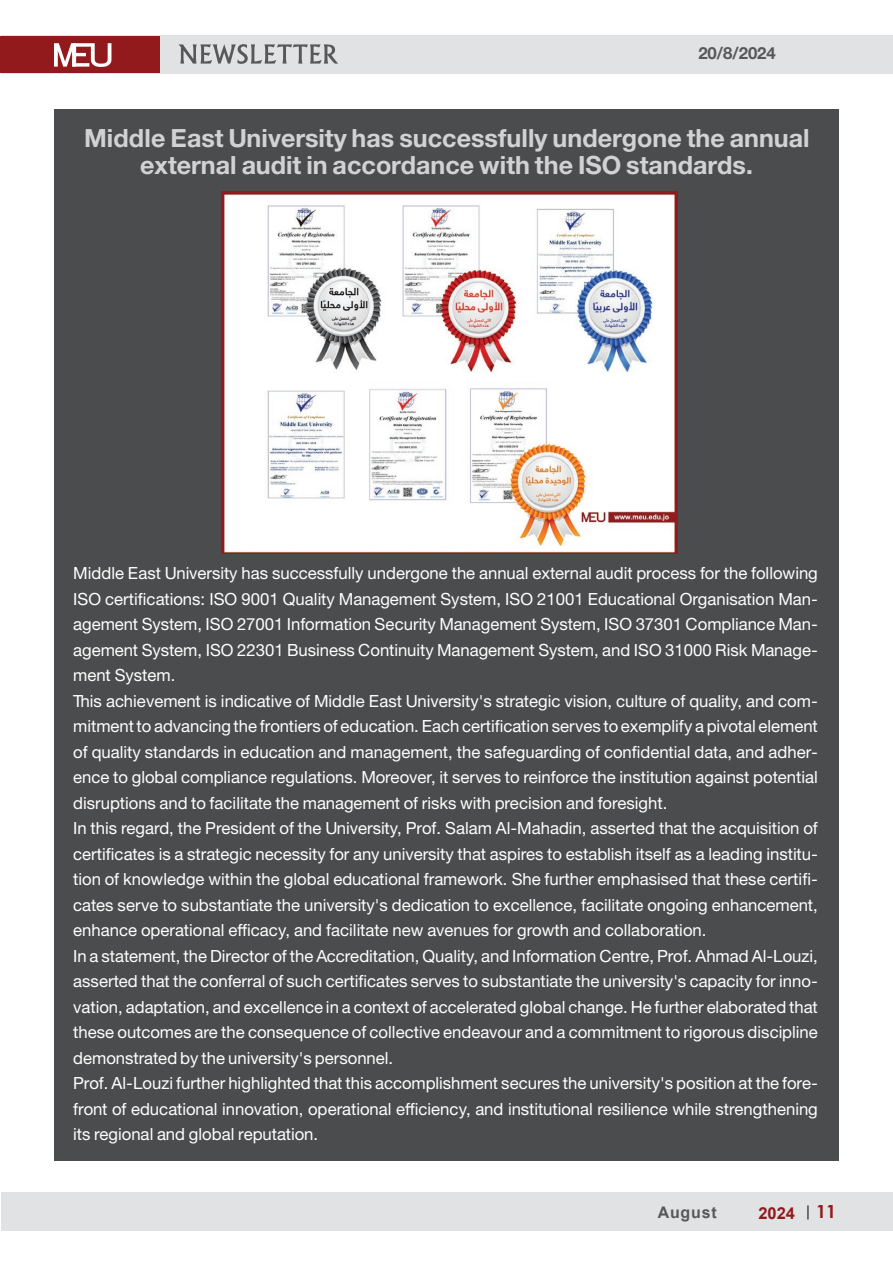
<style>
.page{position:relative;width:893px;height:1263px;background:#fff}
.page>*{position:absolute;margin:0;border:0;box-sizing:border-box;transform-origin:0 0}
.t1{font:700 27px/27px "Bahij Helvetica Neue";color:#d1d2d4;text-align:center}
.t2{font:18px/25.5px "Bahij Helvetica Neue";color:#fff}
.t3{font:700 18px "Bahij Helvetica Neue";color:#57585a}
.t4{font:700 18px "Century Gothic";color:#921a1d}
.t5{font:700 16.5px "Arial";color:#921a1d}
.t6{font:700 16.05px "Arial";letter-spacing:.05em;color:#57585a}
</style>
<div class="page">
<div style="left:1px;top:1192px;width:892px;height:38px;background:#e1e2e4"></div>
<div style="left:1px;top:35px;width:892px;height:38px;background:#e1e2e4"></div>
<div style="left:1px;top:36px;width:159px;height:36px;background:#921a1d"></div>
<svg style="left:54px;top:43px;width:57px;height:24px"></svg>
<svg style="left:807px;top:1205px;width:2px;height:14px"></svg>
<svg style="left:179px;top:44px;width:159px;height:20px"></svg>
<div style="left:54px;top:109px;width:785px;height:1052px;background:#4b4c4d"></div>
<img style="left:221px;top:192px;width:456px;height:362px">
<p class="t3" style="left:698px;top:42px;width:79px">20/8/2024</p>
<h1 class="t1" style="left:84px;top:125px;width:727px">Middle East University has successfully undergone the annual external audit in accordance with the ISO standards.</h1>
<p class="t2" style="left:73px;top:560px;width:746px">Middle East University has successfully undergone the annual external audit process for the following</p>
<p class="t2" style="left:73px;top:586px;width:746px">ISO certifications: ISO 9001 Quality Management System, ISO 21001 Educational Organisation Man-</p>
<p class="t2" style="left:73px;top:611px;width:746px">agement System, ISO 27001 Information Security Management System, ISO 37301 Compliance Man-</p>
<p class="t2" style="left:73px;top:637px;width:746px">agement System, ISO 22301 Business Continuity Management System, and ISO 31000 Risk Manage-</p>
<p class="t2" style="left:73px;top:662px;width:104px">ment System.</p>
<p class="t2" style="left:73px;top:688px;width:746px">This achievement is indicative of Middle East University s' strategic vision, culture of quality, and com-</p>
<p class="t2" style="left:73px;top:713px;width:746px">mitmenttoadvancingthefrontiersofeducation.Eachcertificationservestoexemplifyapivotalelement</p>
<p class="t2" style="left:73px;top:739px;width:746px">of quality standards in education and management, the safeguarding of confidential data, and adher-</p>
<p class="t2" style="left:73px;top:790px;width:746px">disruptions and to facilitate the management of risks with precision and foresight.<br>In this regard, the President of the University, Prof. Salam Al-Mahadin, asserted that the acquisition of</p>
<p class="t2" style="left:73px;top:764px;width:746px">ence to global compliance regulations. Moreover it, serves to reinforce the institution against potential</p>
<p class="t2" style="left:73px;top:841px;width:746px">certificates is a strategic necessity for any university that aspires to establish itself as a leading institu-</p>
<p class="t2" style="left:73px;top:866px;width:746px">tion of knowledge within the global educational framework. She further emphasised that these certifi-</p>
<p class="t2" style="left:73px;top:892px;width:746px">cates serve to substantiate the university s' dedication to excellence, facilitate ongoing enhancement,</p>
<p class="t2" style="left:73px;top:917px;width:746px">enhance operational efficacy, and facilitate new avenues for growth and collaboration.<br>In a statement, the Director of the Accreditation, Quality, and Information Centre, Prof. Ahmad Al-Louzi,</p>
<p class="t2" style="left:73px;top:994px;width:746px">vation, adaptation, and excellence in a context of accelerated global change. He further elaborated that</p>
<p class="t2" style="left:73px;top:968px;width:746px">asserted that the conferral of such certificates serves to substantiate the university s' capacity for inno-</p>
<p class="t2" style="left:73px;top:1019px;width:746px">these outcomes are the consequence of collective endeavour and a commitment to rigorous discipline demonstrated by the university s' personnel.</p>
<p class="t2" style="left:73px;top:1096px;width:746px">front of educational innovation, operational efficiency, and institutional resilience while strengthening</p>
<p class="t2" style="left:73px;top:1070px;width:746px">Prof. Al-Louzi further highlighted that this accomplishment secures the university s' position at the fore-</p>
<p class="t2" style="left:73px;top:1121px;width:247px">its regional and global reputation.</p>
<p class="t6" style="left:658px;top:1201px;width:61px">August</p>
<p class="t5" style="left:758px;top:1201px;width:38px">2024</p>
<p class="t4" style="left:816px;top:1198px;width:22px">11</p>
</div>
